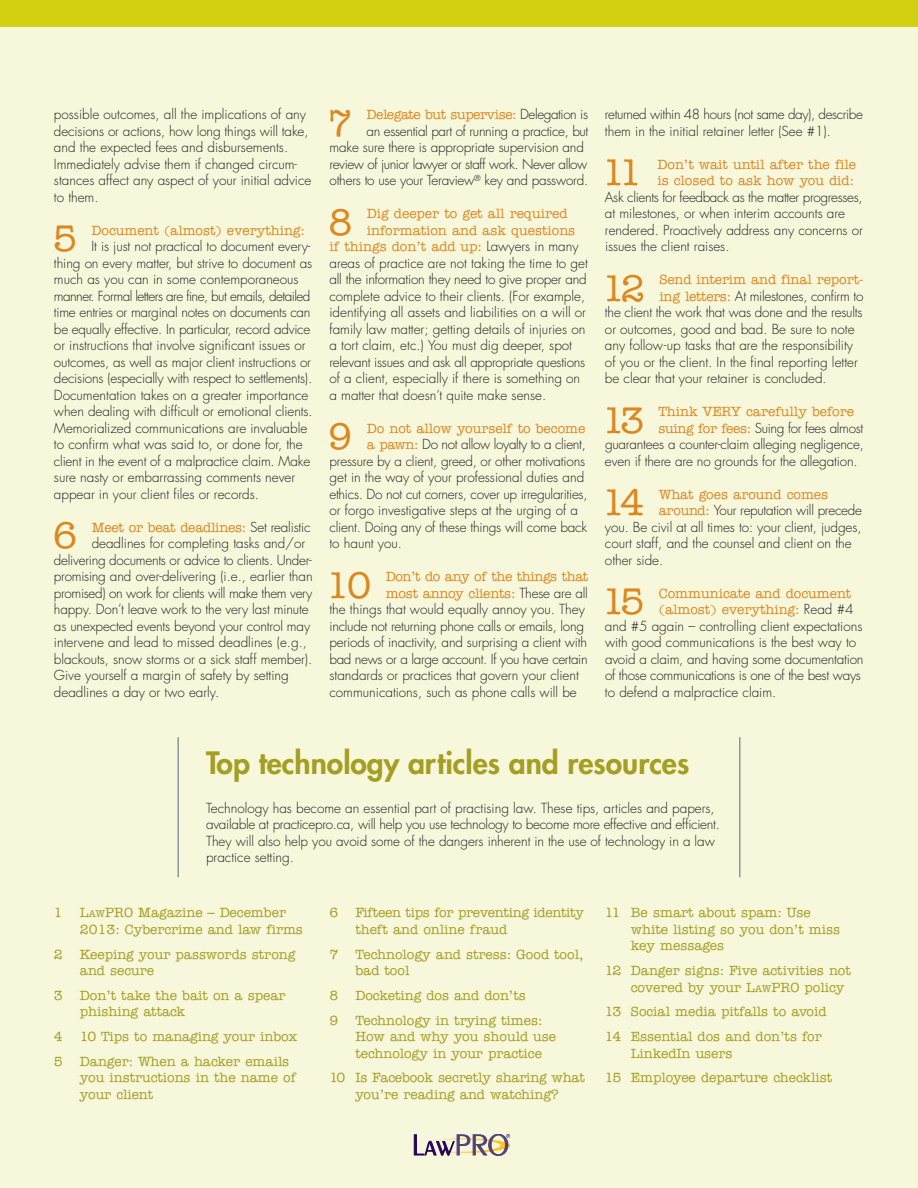
<style>
.page{position:relative;width:918px;height:1188px;background:#f7f7dc}
.page>*{position:absolute;margin:0;border:0;box-sizing:border-box;transform-origin:0 0}
.t1{font:500 37.5px "American Typewriter";letter-spacing:-.165em;color:#dc8821}
.t2{font:800 30px "Futura";color:#a49e22}
.t3{font:300 13.5px/16.5px "Futura";letter-spacing:-.005em;color:#231f20}
.t4{font:500 13.5px/16.5px "American Typewriter";color:#a49e22}
.t5{font:500 13.5px/16.5px "American Typewriter";color:#dc8821}
.t6{font:300 13.5px/16.5px "Futura";letter-spacing:-.03em;color:#231f20}
.t7{font:500 13.5px/16.5px "American Typewriter";letter-spacing:-.025em;color:#dc8821}
.t8{font:500 13.5px/16.5px "American Typewriter";letter-spacing:-.02em;color:#a49e22}
.t9{font:500 13.5px "American Typewriter";letter-spacing:-.03em;color:#dc8821}
.s1{font-family:"Futura";font-weight:300;color:#231f20}
.s2{font-family:"American Typewriter";font-weight:500;color:#dc8821}
.s3{font-size:10.2px}
</style>
<div class="page">
<svg style="left:413px;top:1134px;width:97px;height:22px"></svg>
<div style="left:0;top:0;width:918px;height:27px;background:#d2d011"></div>
<hr style="left:177px;top:737px;width:2px;height:140px;background:#939598">
<hr style="left:739px;top:737px;width:2px;height:140px;background:#939598">
<p class="t3" style="left:54px;top:107px;width:259px">possible outcomes, all the implications of any decisions or actions, how long things will take, and the expected fees and disbursements.<br>Immediately advise them if changed circum&shy;stances affect any aspect of your initial advice to them.</p>
<h1 class="t1" style="left:52px;top:226px;width:26px">5</h1>
<p class="t5" style="left:92px;top:223px;width:215px">Document (almost) everything:</p>
<p class="t3" style="left:54px;top:239px;width:260px;text-indent:38px">It is just not practical to document every&shy;thing on every matter, but strive to document as much as you can in some contemporaneous manner. Formal letters are fine, but emails, detailed time entries or marginal notes on documents can be equally effective. In particular, record advice or instructions that involve significant issues or outcomes, as well as major client instructions or decisions (especially with respect to settlements).<br>Documentation takes on a greater importance when dealing with difficult or emotional clients.<br>Memorialized communications are invaluable to confirm what was said to, or done for, the client in the event of a malpractice claim. Make sure nasty or embarrassing comments never appear in your client files or records.</p>
<h1 class="t1" style="left:53px;top:523px;width:26px">6</h1>
<p class="t5" style="left:92px;top:520px;width:220px">Meet or beat deadlines: <span class="s1">Set realistic</span></p>
<p class="t3" style="left:54px;top:536px;width:260px;text-indent:38px">deadlines for completing tasks and/or delivering documents or advice to clients. Under&shy;promising and over-delivering (i.e., earlier than promised) on work for clients will make them very happy. Don’t leave work to the very last minute as unexpected events beyond your control may intervene and lead to missed deadlines (e.g., blackouts, snow storms or a sick staff member).<br>Give yourself a margin of safety by setting deadlines a day or two early.</p>
<h1 class="t1" style="left:328px;top:110px;width:26px">7</h1>
<p class="t9" style="left:367px;top:110px;width:223px">Delegate but supervise: <span class="s1">Delegation is</span></p>
<p class="t3" style="left:329px;top:124px;width:260px;text-indent:37px">an essential part of running a practice, but make sure there is appropriate supervision and review of junior lawyer or staff work. Never allow others to use your Teraview<sup>®</sup> key and password.</p>
<h1 class="t1" style="left:328px;top:209px;width:26px">8</h1>
<p class="t5" style="left:367px;top:207px;width:202px">Dig deeper to get all required</p>
<p class="t5" style="left:367px;top:223px;width:210px">information and ask questions</p>
<p class="t5" style="left:329px;top:240px;width:251px">if things don’t add up: <span class="s1">Lawyers in many</span></p>
<p class="t3" style="left:329px;top:256px;width:260px">areas of practice are not taking the time to get all the information they need to give proper and complete advice to their clients. (For example, identifying all assets and liabilities on a will or family law matter; getting details of injuries on a tort claim, etc.) You must dig deeper, spot relevant issues and ask all appropriate questions of a client, especially if there is something on a matter that doesn’t quite make sense.</p>
<h1 class="t1" style="left:328px;top:424px;width:26px">9</h1>
<p class="t5" style="left:367px;top:421px;width:220px">Do not allow yourself to become</p>
<p class="t3" style="left:329px;top:437px;width:260px;text-indent:37px"><span class="s2">a pawn:</span> Do not allow loyalty to a client, pressure by a client, greed, or other motivations get in the way of your professional duties and ethics. Do not cut corners, cover up irregularities, or forgo investigative steps at the urging of a client. Doing any of these things will come back to haunt you.</p>
<h1 class="t1" style="left:326px;top:572px;width:47px">10</h1>
<p class="t7" style="left:386px;top:570px;width:204px">Don’t do any of the things that most annoy clients: <span class="s1">These are all</span></p>
<p class="t3" style="left:329px;top:602px;width:260px">the things that would equally annoy you. They include not returning phone calls or emails, long periods of inactivity, and surprising a client with bad news or a large account. If you have certain standards or practices that govern your client communications, such as phone calls will be</p>
<p class="t6" style="left:605px;top:107px;width:260px">returned within 48 hours (not same day), describe them in the initial retainer letter (See #1).</p>
<h1 class="t1" style="left:601px;top:160px;width:44px">11</h1>
<p class="t5" style="left:657px;top:157px;width:200px">Don’t wait until after the file is closed to ask how you did:</p>
<p class="t3" style="left:605px;top:190px;width:259px">Ask clients for feedback as the matter progresses, at milestones, or when interim accounts are rendered. Proactively address any concerns or issues the client raises.</p>
<h1 class="t1" style="left:601px;top:275px;width:45px">12</h1>
<p class="t5" style="left:659px;top:273px;width:205px">Send interim and final report-</p>
<p class="t3" style="left:605px;top:289px;width:260px;text-indent:54px"><span class="s2">ing letters:</span> At milestones, confirm to the client the work that was done and the results or outcomes, good and bad. Be sure to note any follow-up tasks that are the responsibility of you or the client. In the final reporting letter be clear that your retainer is concluded.</p>
<h1 class="t1" style="left:601px;top:407px;width:45px">13</h1>
<p class="t5" style="left:659px;top:405px;width:197px">Think VERY carefully before</p>
<p class="t3" style="left:605px;top:421px;width:260px;text-align:justify;text-indent:54px"><span class="s2">suing for fees:</span> Suing for fees almost guarantees a counter-claim alleging negligence, even if there are no grounds for the allegation.</p>
<h1 class="t1" style="left:601px;top:490px;width:45px">14</h1>
<p class="t5" style="left:659px;top:487px;width:171px">What goes around comes</p>
<p class="t3" style="left:605px;top:503px;width:258px;text-indent:54px"><span class="s2">around:</span> Your reputation will precede you. Be civil at all times to: your client, judges, court staff, and the counsel and client on the other side.</p>
<h1 class="t1" style="left:601px;top:589px;width:45px">15</h1>
<p class="t5" style="left:659px;top:586px;width:196px">Communicate and document (almost) everything: <span class="s1">Read #4</span></p>
<p class="t3" style="left:605px;top:619px;width:260px">and #5 again – controlling client expectations with good communications is the best way to avoid a claim, and having some documentation of those communications is one of the best ways to defend a malpractice claim.</p>
<h2 class="t2" style="left:206px;top:749px;width:485px">Top technology articles and resources</h2>
<p class="t3" style="left:206px;top:800px;width:515px">Technology has become an essential part of practising law. These tips, articles and papers, available at practicepro.ca, will help you use technology to become more effective and efficient.<br>They will also help you avoid some of the dangers inherent in the use of technology in a law practice setting.</p>
<p class="t4" style="left:54px;top:906px;width:10px">1</p>
<p class="t4" style="left:80px;top:906px;width:225px">L<span class="s3">AW</span>PRO Magazine – December<br>2013: Cybercrime and law firms</p>
<p class="t4" style="left:54px;top:947px;width:10px">2</p>
<p class="t4" style="left:80px;top:947px;width:217px">Keeping your passwords strong and secure</p>
<p class="t4" style="left:54px;top:988px;width:10px">3</p>
<p class="t4" style="left:80px;top:988px;width:207px">Don’t take the bait on a spear phishing attack</p>
<p class="t4" style="left:54px;top:1029px;width:10px">4</p>
<p class="t4" style="left:80px;top:1029px;width:219px">10 Tips to managing your inbox</p>
<p class="t4" style="left:54px;top:1054px;width:10px">5</p>
<p class="t4" style="left:80px;top:1054px;width:218px">Danger: When a hacker emails you instructions in the name of your client</p>
<p class="t4" style="left:330px;top:906px;width:10px">6</p>
<p class="t8" style="left:355px;top:906px;width:230px">Fifteen tips for preventing identity theft and online fraud</p>
<p class="t4" style="left:330px;top:947px;width:10px">7</p>
<p class="t4" style="left:355px;top:947px;width:230px">Technology and stress: Good tool, bad tool</p>
<p class="t4" style="left:329px;top:988px;width:10px">8</p>
<p class="t4" style="left:355px;top:988px;width:172px">Docketing dos and don’ts</p>
<p class="t4" style="left:329px;top:1013px;width:10px">9</p>
<p class="t4" style="left:355px;top:1013px;width:202px">Technology in trying times:<br>How and why you should use technology in your practice</p>
<p class="t4" style="left:329px;top:1071px;width:257px;text-align:center">10 Is Facebook secretly sharing what you’re reading and watching?</p>
<p class="t4" style="left:631px;top:906px;width:211px;text-indent:-26px">11 Be smart about spam: Use white listing so you don’t miss key messages</p>
<p class="t4" style="left:631px;top:963px;width:222px;text-indent:-26px">12 Danger signs: Five activities not covered by your L<span class="s3">AW</span>PRO policy</p>
<p class="t4" style="left:605px;top:1001px;width:223px;line-height:24.8px">13 Social media pitfalls to avoid<br>14 Essential dos and don’ts for</p>
<p class="t4" style="left:605px;top:1042px;width:229px;line-height:24.8px;text-indent:26px">LinkedIn users<br>15 Employee departure checklist</p>
</div>
